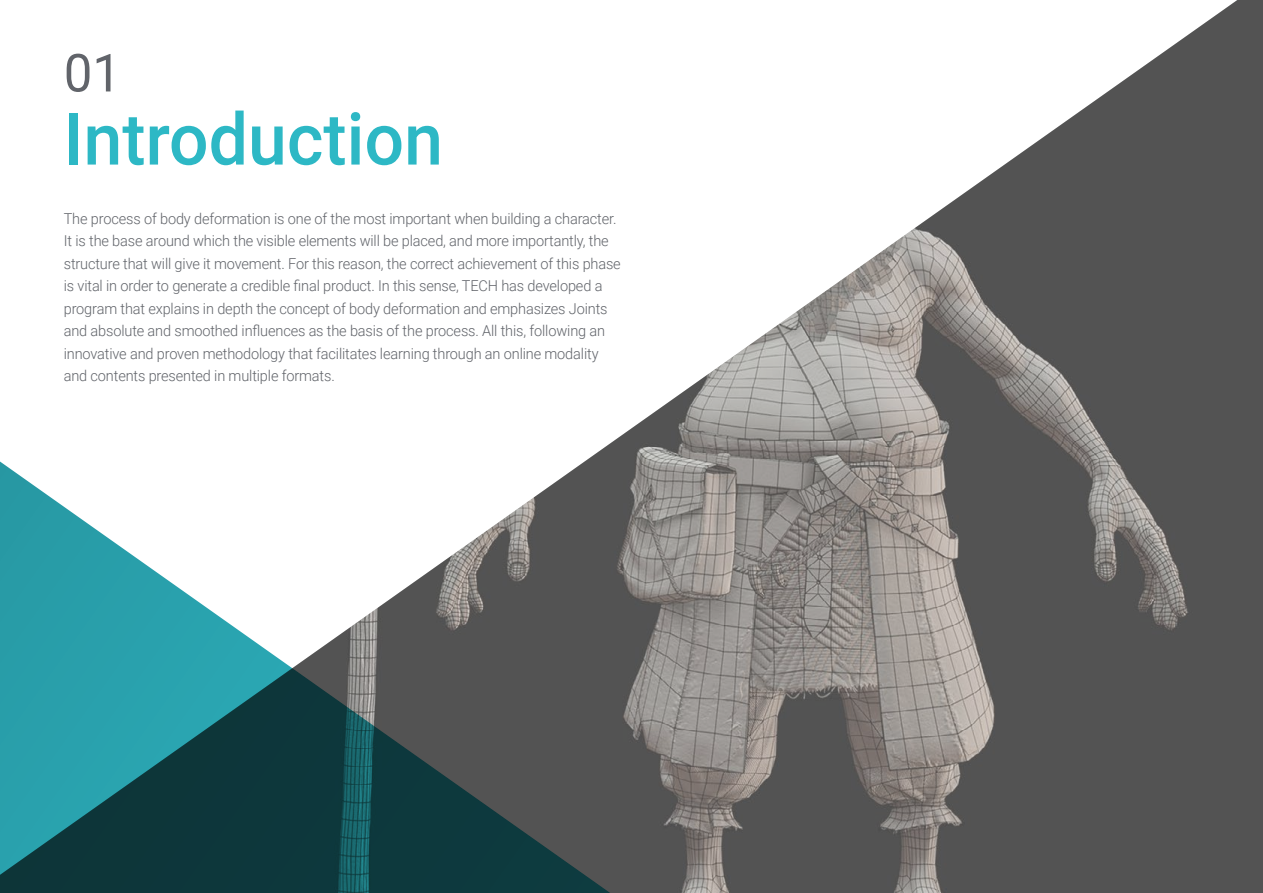
<style>
.page{position:relative;width:1263px;height:893px;background:#fff}
.page>*{position:absolute;margin:0;border:0;box-sizing:border-box;transform-origin:0 0}
.t1{font:500 72px "Roboto";color:#2db8c5}
.t2{font:52.5px "Roboto";color:#61646a}
.t3{font:300 15px/22.5px "Roboto";letter-spacing:-.01em;color:#61646a}
</style>
<div class="page">
<img style="left:606px;top:0;width:657px;height:893px">
<svg style="left:0;top:446px;width:640px;height:447px"></svg>
<h2 class="t2" style="left:64px;top:36px;width:59px">01</h2>
<h1 class="t1" style="left:64px;top:89px;width:381px">Introduction</h1>
<p class="t3" style="left:64px;top:207px;width:558px">The process of body deformation is one of the most important when building a character.<br>It is the base around which the visible elements will be placed, and more importantly, the structure that will give it movement. For this reason, the correct achievement of this phase is vital in order to generate a credible final product. In this sense, TECH has developed a program that explains in depth the concept of body deformation and emphasizes Joints and absolute and smoothed influences as the basis of the process. All this, following an innovative and proven methodology that facilitates learning through an online modality and contents presented in multiple formats.</p>
</div>
